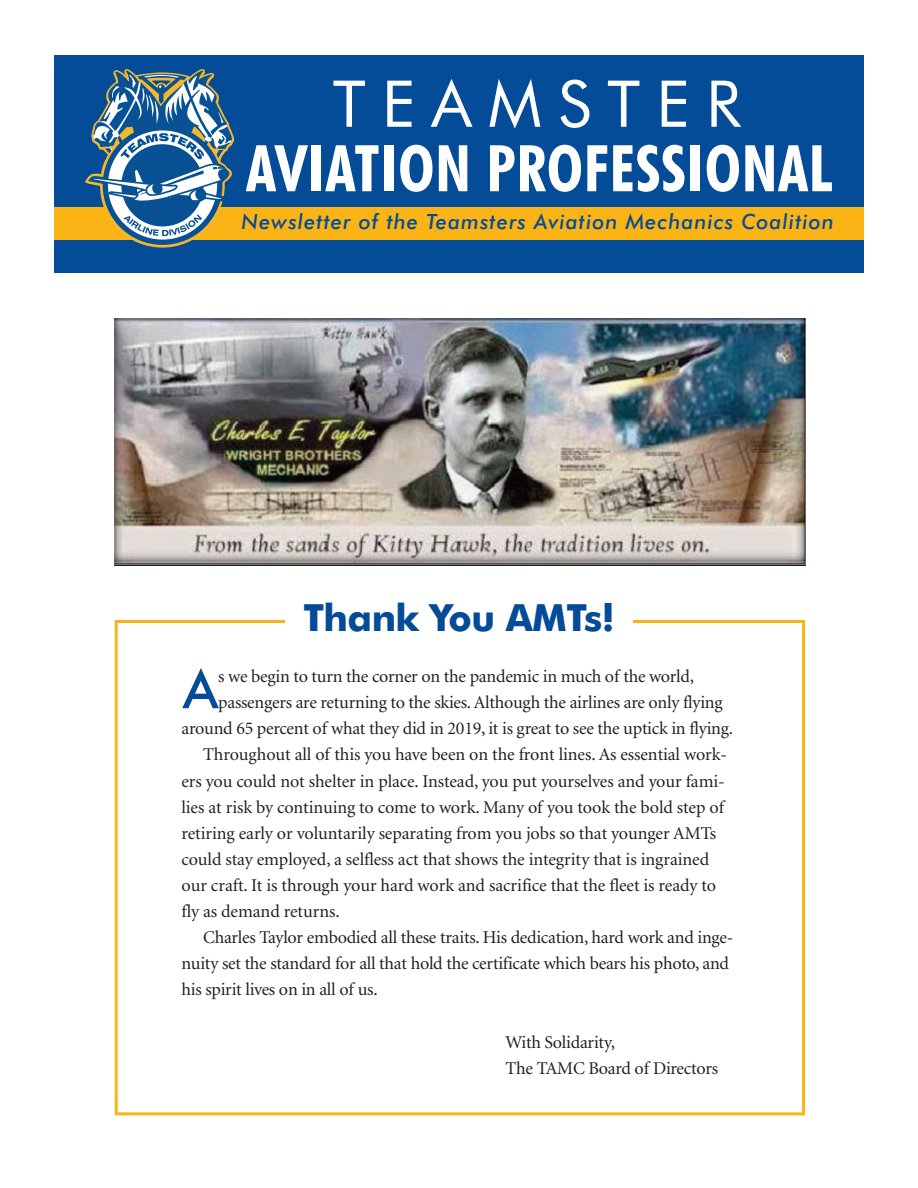
<style>
.page{position:relative;width:918px;height:1188px;background:#fff}
.page>*{position:absolute;margin:0;border:0;box-sizing:border-box;transform-origin:0 0}
.t1{font:700 condensed 64.5px "Futura BT";letter-spacing:.01em;color:#fff}
.t2{font:64.5px "Futura BT";letter-spacing:.25em;color:#fff}
.t3{font:500 50.1px "Futura";color:#044b98}
.t4{font:700 37.5px "Futura BT";letter-spacing:-.015em;color:#044b98}
.t5{font:italic 500 21px "Futura BT";letter-spacing:.05em;color:#044b98}
.t6{font:18px/26.1px "Minion";letter-spacing:-.015em;color:#231f20}
</style>
<div class="page">
<div style="left:115px;top:620px;width:690px;height:495px;border:3px solid #fbb416"></div>
<img style="left:115px;top:319px;width:690px;height:246px">
<div style="left:54px;top:56px;width:810px;height:217px;background:#044b98"></div>
<div style="left:54px;top:207px;width:810px;height:33px;background:#fbb416"></div>
<svg style="left:85px;top:69px;width:149px;height:179px"></svg>
<div style="left:285px;top:603px;width:348px;height:42px;background:#fff"></div>
<h1 class="t2" style="left:333px;top:76px;width:409px">TEAMSTER</h1>
<h1 class="t1" style="left:246px;top:141px;width:587px">AVIATION PROFESSIONAL</h1>
<p class="t5" style="left:242px;top:212px;width:594px">Newsletter of the Teamsters Aviation Mechanics Coalition</p>
<h3 class="t4" style="left:303px;top:602px;width:313px">Thank You AMTs!</h3>
<h2 class="t3" style="left:182px;top:656px;width:39px">A</h2>
<p class="t6" style="left:218px;top:665px;width:477px">s we begin to turn the corner on the pandemic in much of the world,</p>
<p class="t6" style="left:218px;top:691px;width:506px">passengers are returning to the skies. Although the airlines are only flying</p>
<p class="t6" style="left:182px;top:717px;width:553px">around 65 percent of what they did in 2019, it is great to see the uptick in flying.</p>
<p class="t6" style="left:203px;top:743px;width:525px">Throughout all of this you have been on the front lines. As essential work-</p>
<p class="t6" style="left:182px;top:769px;width:545px">ers you could not shelter in place. Instead, you put yourselves and your fami-</p>
<p class="t6" style="left:182px;top:795px;width:544px">lies at risk by continuing to come to work. Many of you took the bold step of</p>
<p class="t6" style="left:182px;top:821px;width:536px">retiring early or voluntarily separating from you jobs so that younger AMTs</p>
<p class="t6" style="left:182px;top:848px;width:529px">could stay employed, a selfless act that shows the integrity that is ingrained</p>
<p class="t6" style="left:182px;top:874px;width:536px">our craft. It is through your hard work and sacrifice that the fleet is ready to</p>
<p class="t6" style="left:182px;top:900px;width:160px">fly as demand returns.</p>
<p class="t6" style="left:203px;top:926px;width:532px">Charles Taylor embodied all these traits. His dedication, hard work and inge-</p>
<p class="t6" style="left:182px;top:952px;width:549px">nuity set the standard for all that hold the certificate which bears his photo, and</p>
<p class="t6" style="left:182px;top:978px;width:198px">his spirit lives on in all of us.</p>
<p class="t6" style="left:506px;top:1030px;width:214px">With Solidarity,<br>The TAMC Board of Directors</p>
</div>
